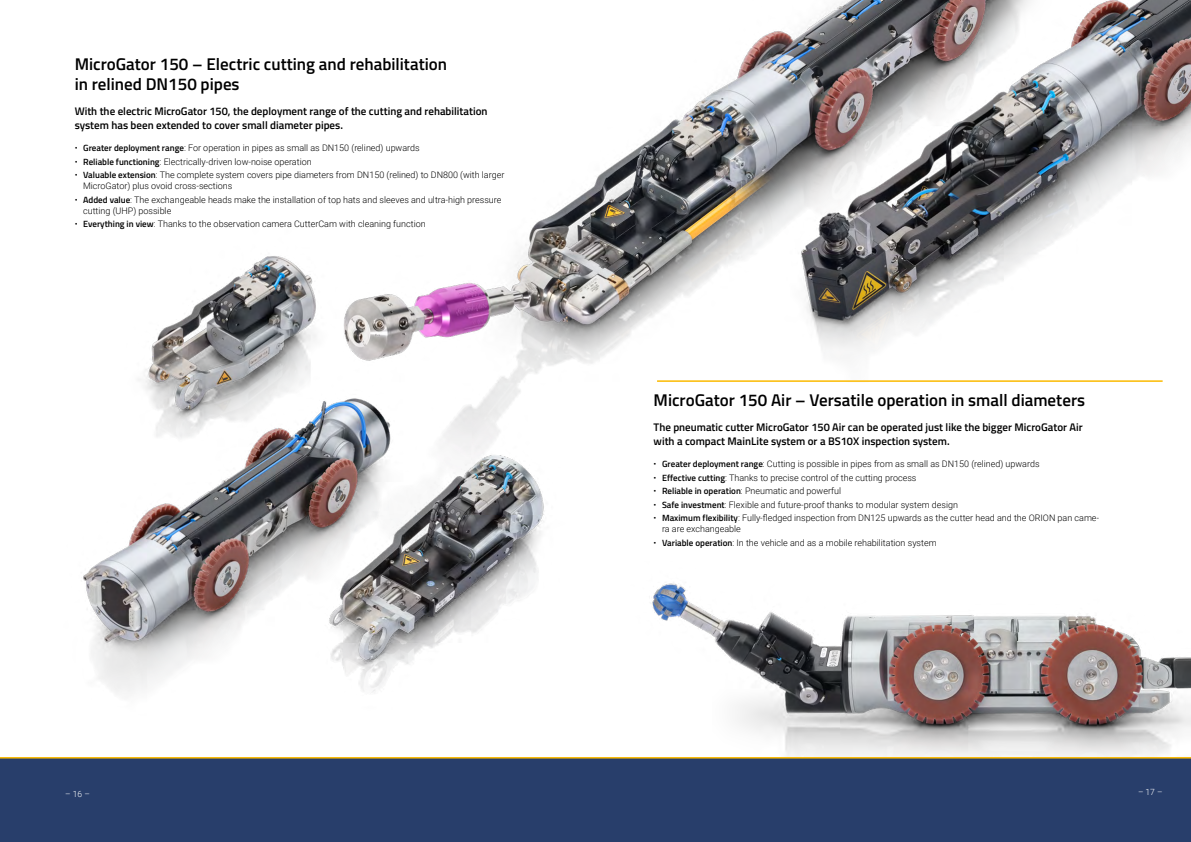
<style>
.page{position:relative;width:1191px;height:842px;background:#fff}
.page>*{position:absolute;margin:0;border:0;box-sizing:border-box;transform-origin:0 0}
.t1{font:600 17px/20px "Titillium Web";color:#000}
.t2{font:600 11px/14px "Titillium Web";color:#000}
.t3{font:300 9px/11px "Roboto";color:#000}
.t4{font:300 8.5px "Roboto";color:#fff}
.s1{font-family:"Titillium Web";font-weight:600}
</style>
<div class="page">
<img style="left:151px;top:51px;width:598px;height:313px">
<img style="left:749px;top:0;width:442px;height:382px">
<img style="left:83px;top:355px;width:495px;height:338px">
<hr style="left:657px;top:380px;width:505px;height:2px;background:#fbba00">
<img style="left:456px;top:432px;width:735px;height:325px">
<div style="left:0;top:757px;width:1191px;height:85px;background:#283e6b"></div>
<h1 class="t1" style="left:75px;top:53px;width:374px">MicroGator 150 – Electric cutting and rehabilitation in relined DN150 pipes</h1>
<p class="t2" style="left:75px;top:104px;width:414px">With the electric MicroGator 150, the deployment range of the cutting and rehabilitation system has been extended to cover small diameter pipes.</p>
<p class="t3" style="left:75px;top:142px;width:346px">• <span class="s1">Greater deployment range</span>: For operation in pipes as small as DN150 (relined) upwards</p>
<p class="t3" style="left:75px;top:156px;width:238px">• <span class="s1">Reliable functioning</span>: Electrically-driven low-noise operation</p>
<p class="t3" style="left:83px;top:169px;width:423px;text-indent:-9px">• <span class="s1">Valuable extension</span>: The complete system covers pipe diameters from DN150 (relined) to DN800 (with larger<br>MicroGator) plus ovoid cross-sections</p>
<p class="t3" style="left:83px;top:194px;width:420px;text-indent:-9px">• <span class="s1">Added value</span>: The exchangeable heads make the installation of top hats and sleeves and ultra-high pressure cutting (UHP) possible</p>
<p class="t3" style="left:75px;top:218px;width:352px">• <span class="s1">Everything in view</span>: Thanks to the observation camera CutterCam with cleaning function</p>
<h1 class="t1" style="left:653px;top:389px;width:433px">MicroGator 150 Air – Versatile operation in small diameters</h1>
<p class="t2" style="left:653px;top:419px;width:431px">The pneumatic cutter MicroGator 150 Air can be operated just like the bigger MicroGator Air with a compact MainLite system or a BS10X inspection system.</p>
<p class="t3" style="left:653px;top:458px;width:387px">• <span class="s1">Greater deployment range</span>: Cutting is possible in pipes from as small as DN150 (relined) upwards</p>
<p class="t3" style="left:653px;top:472px;width:264px">• <span class="s1">Effective cutting</span>: Thanks to precise control of the cutting process</p>
<p class="t3" style="left:653px;top:485px;width:189px">• <span class="s1">Reliable in operation</span>: Pneumatic and powerful</p>
<p class="t3" style="left:653px;top:499px;width:306px">• <span class="s1">Safe investment</span>: Flexible and future-proof thanks to modular system design</p>
<p class="t3" style="left:662px;top:512px;width:438px;text-indent:-9px">• <span class="s1">Maximum flexibility</span>: Fully-fledged inspection from DN125 upwards as the cutter head and the ORION pan came&shy;ra are exchangeable</p>
<p class="t3" style="left:653px;top:537px;width:285px">• <span class="s1">Variable operation</span>: In the vehicle and as a mobile rehabilitation system</p>
<p class="t4" style="left:65px;top:788px;width:26px">– 16 –</p>
<p class="t4" style="left:1138px;top:786px;width:26px">– 17 –</p>
</div>
